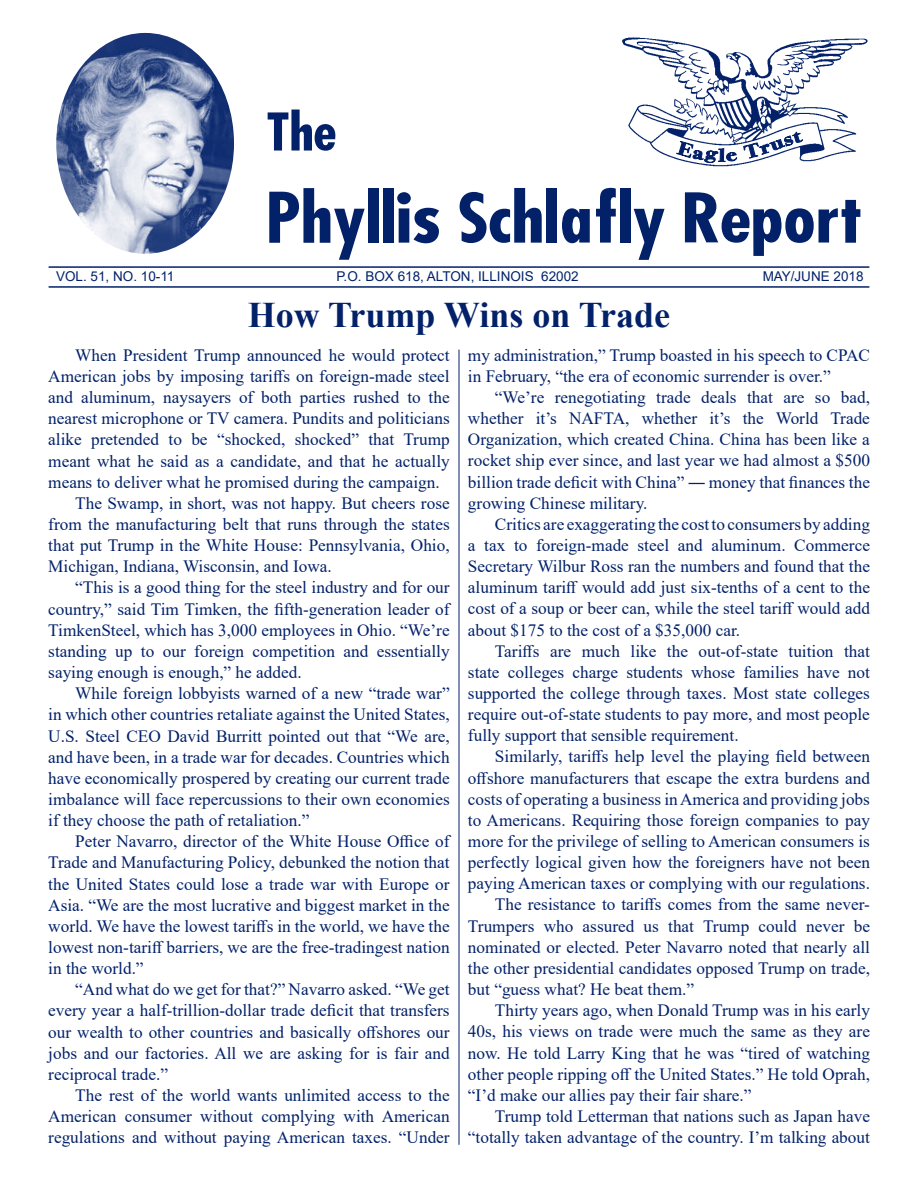
<style>
.page{position:relative;width:918px;height:1188px;background:#fff}
.page>*{position:absolute;margin:0;border:0;box-sizing:border-box;transform-origin:0 0}
.t1{font:700 36px "Times New Roman";color:#022169}
.t2{font:17.25px/21.1px "Times New Roman";color:#022169;text-align:justify}
.t3{font:13.5px "Arial";color:#022169}
</style>
<div class="page">
<hr style="left:49px;top:286px;width:820px;height:2px;background:#022169">
<hr style="left:49px;top:266px;width:820px;height:2px;background:#022169">
<hr style="left:459px;top:350px;width:1px;height:795px;background:#022169">
<svg style="left:268px;top:110px;width:68px;height:41px"></svg>
<svg style="left:269px;top:188px;width:96px;height:72px"></svg>
<div style="left:368px;top:188px;width:11px;height:55px;background:#022169"></div>
<div style="left:383px;top:188px;width:11px;height:55px;background:#022169"></div>
<svg style="left:397px;top:192px;width:42px;height:51px"></svg>
<svg style="left:460px;top:188px;width:82px;height:55px"></svg>
<div style="left:546px;top:188px;width:11px;height:55px;background:#022169"></div>
<svg style="left:562px;top:208px;width:28px;height:35px"></svg>
<svg style="left:596px;top:188px;width:20px;height:55px"></svg>
<div style="left:620px;top:188px;width:10px;height:55px;background:#022169"></div>
<svg style="left:634px;top:209px;width:31px;height:51px"></svg>
<img style="left:56px;top:33px;width:178px;height:221px">
<img style="left:623px;top:37px;width:244px;height:122px">
<svg style="left:676px;top:129px;width:184px;height:127px"></svg>
<p class="t3" style="left:56px;top:267px;width:120px">VOL. 51, NO. 10-11</p>
<p class="t3" style="left:336px;top:267px;width:244px">P.O. BOX 618, ALTON, ILLINOIS 62002</p>
<p class="t3" style="left:763px;top:267px;width:102px">MAY/JUNE 2018</p>
<h1 class="t1" style="left:248px;top:289px;width:424px">How Trump Wins on Trade</h1>
<p class="t2" style="left:75px;top:344px;width:376px">When President Trump announced he would protect</p>
<p class="t2" style="left:48px;top:365px;width:403px">American jobs by imposing tariffs on foreign-made steel</p>
<p class="t2" style="left:48px;top:386px;width:403px">and aluminum, naysayers of both parties rushed to the</p>
<p class="t2" style="left:48px;top:407px;width:403px">nearest microphone or TV camera. Pundits and politicians</p>
<p class="t2" style="left:48px;top:429px;width:403px">alike pretended to be “shocked, shocked” that Trump</p>
<p class="t2" style="left:48px;top:450px;width:403px">meant what he said as a candidate, and that he actually</p>
<p class="t2" style="left:48px;top:471px;width:393px">means to deliver what he promised during the campaign.</p>
<p class="t2" style="left:75px;top:492px;width:376px">The Swamp, in short, was not happy. But cheers rose</p>
<p class="t2" style="left:48px;top:513px;width:403px">from the manufacturing belt that runs through the states</p>
<p class="t2" style="left:48px;top:534px;width:403px">that put Trump in the White House: Pennsylvania, Ohio,</p>
<p class="t2" style="left:48px;top:555px;width:285px">Michigan, Indiana, Wisconsin, and Iowa.</p>
<p class="t2" style="left:75px;top:577px;width:376px">“This is a good thing for the steel industry and for our</p>
<p class="t2" style="left:48px;top:598px;width:403px">country,” said Tim Timken, the fifth-generation leader of</p>
<p class="t2" style="left:48px;top:619px;width:403px">TimkenSteel, which has 3,000 employees in Ohio. “We’re</p>
<p class="t2" style="left:48px;top:640px;width:403px">standing up to our foreign competition and essentially</p>
<p class="t2" style="left:48px;top:661px;width:255px">saying enough is enough,” he added.</p>
<p class="t2" style="left:75px;top:682px;width:376px">While foreign lobbyists warned of a new “trade war”</p>
<p class="t2" style="left:48px;top:703px;width:403px">in which other countries retaliate against the United States,</p>
<p class="t2" style="left:48px;top:725px;width:403px">U.S. Steel CEO David Burritt pointed out that “We are,</p>
<p class="t2" style="left:48px;top:746px;width:403px">and have been, in a trade war for decades. Countries which</p>
<p class="t2" style="left:48px;top:767px;width:403px">have economically prospered by creating our current trade</p>
<p class="t2" style="left:48px;top:788px;width:403px">imbalance will face repercussions to their own economies</p>
<p class="t2" style="left:48px;top:809px;width:263px">if they choose the path of retaliation.”</p>
<p class="t2" style="left:75px;top:830px;width:376px">Peter Navarro, director of the White House Office of</p>
<p class="t2" style="left:48px;top:852px;width:403px">Trade and Manufacturing Policy, debunked the notion that</p>
<p class="t2" style="left:48px;top:873px;width:403px">the United States could lose a trade war with Europe or</p>
<p class="t2" style="left:48px;top:894px;width:403px">Asia. “We are the most lucrative and biggest market in the</p>
<p class="t2" style="left:48px;top:915px;width:403px">world. We have the lowest tariffs in the world, we have the</p>
<p class="t2" style="left:48px;top:936px;width:403px">lowest non-tariff barriers, we are the free-tradingest nation</p>
<p class="t2" style="left:48px;top:957px;width:97px">in the world.”</p>
<p class="t2" style="left:75px;top:978px;width:376px">“And what do we get for that?” Navarro asked. “We get</p>
<p class="t2" style="left:48px;top:1000px;width:403px">every year a half-trillion-dollar trade deficit that transfers</p>
<p class="t2" style="left:48px;top:1021px;width:403px">our wealth to other countries and basically offshores our</p>
<p class="t2" style="left:48px;top:1042px;width:403px">jobs and our factories. All we are asking for is fair and</p>
<p class="t2" style="left:48px;top:1063px;width:121px">reciprocal trade.”</p>
<p class="t2" style="left:75px;top:1084px;width:376px">The rest of the world wants unlimited access to the</p>
<p class="t2" style="left:48px;top:1105px;width:403px">American consumer without complying with American</p>
<p class="t2" style="left:48px;top:1126px;width:403px">regulations and without paying American taxes. “Under</p>
<p class="t2" style="left:468px;top:344px;width:404px">my administration,” Trump boasted in his speech to CPAC in February, “the era of economic surrender is over.”</p>
<p class="t2" style="left:468px;top:386px;width:404px;text-indent:27px">“We’re renegotiating trade deals that are so bad, whether it’s NAFTA, whether it’s the World Trade Organization, which created China. China has been like a rocket ship ever since, and last year we had almost a $500 billion trade deficit with China” ― money that finances the growing Chinese military.</p>
<p class="t2" style="left:468px;top:513px;width:404px;text-indent:27px">Critics are exaggerating the cost to consumers by adding a tax to foreign-made steel and aluminum. Commerce Secretary Wilbur Ross ran the numbers and found that the aluminum tariff would add just six-tenths of a cent to the cost of a soup or beer can, while the steel tariff would add about $175 to the cost of a $35,000 car.</p>
<p class="t2" style="left:468px;top:640px;width:404px;text-indent:27px">Tariffs are much like the out-of-state tuition that state colleges charge students whose families have not supported the college through taxes. Most state colleges require out-of-state students to pay more, and most people fully support that sensible requirement.</p>
<p class="t2" style="left:495px;top:746px;width:377px">Similarly, tariffs help level the playing field between</p>
<p class="t2" style="left:468px;top:767px;width:404px">offshore manufacturers that escape the extra burdens and</p>
<p class="t2" style="left:468px;top:788px;width:404px">costs of operating a business in America and providing jobs</p>
<p class="t2" style="left:468px;top:809px;width:404px">to Americans. Requiring those foreign companies to pay</p>
<p class="t2" style="left:468px;top:830px;width:404px">more for the privilege of selling to American consumers is</p>
<p class="t2" style="left:468px;top:851px;width:404px">perfectly logical given how the foreigners have not been</p>
<p class="t2" style="left:468px;top:872px;width:404px">paying American taxes or complying with our regulations.</p>
<p class="t2" style="left:495px;top:894px;width:376px">The resistance to tariffs comes from the same never-</p>
<p class="t2" style="left:468px;top:915px;width:404px">Trumpers who assured us that Trump could never be</p>
<p class="t2" style="left:468px;top:936px;width:404px">nominated or elected. Peter Navarro noted that nearly all</p>
<p class="t2" style="left:468px;top:957px;width:404px">the other presidential candidates opposed Trump on trade,</p>
<p class="t2" style="left:468px;top:978px;width:228px">but “guess what? He beat them.”</p>
<p class="t2" style="left:495px;top:999px;width:377px">Thirty years ago, when Donald Trump was in his early</p>
<p class="t2" style="left:468px;top:1020px;width:404px">40s, his views on trade were much the same as they are</p>
<p class="t2" style="left:468px;top:1042px;width:404px">now. He told Larry King that he was “tired of watching</p>
<p class="t2" style="left:468px;top:1063px;width:403px">other people ripping off the United States.” He told Oprah,</p>
<p class="t2" style="left:468px;top:1084px;width:285px">“I’d make our allies pay their fair share.”</p>
<p class="t2" style="left:495px;top:1105px;width:377px">Trump told Letterman that nations such as Japan have</p>
<p class="t2" style="left:468px;top:1126px;width:404px">“totally taken advantage of the country. I’m talking about</p>
</div>
